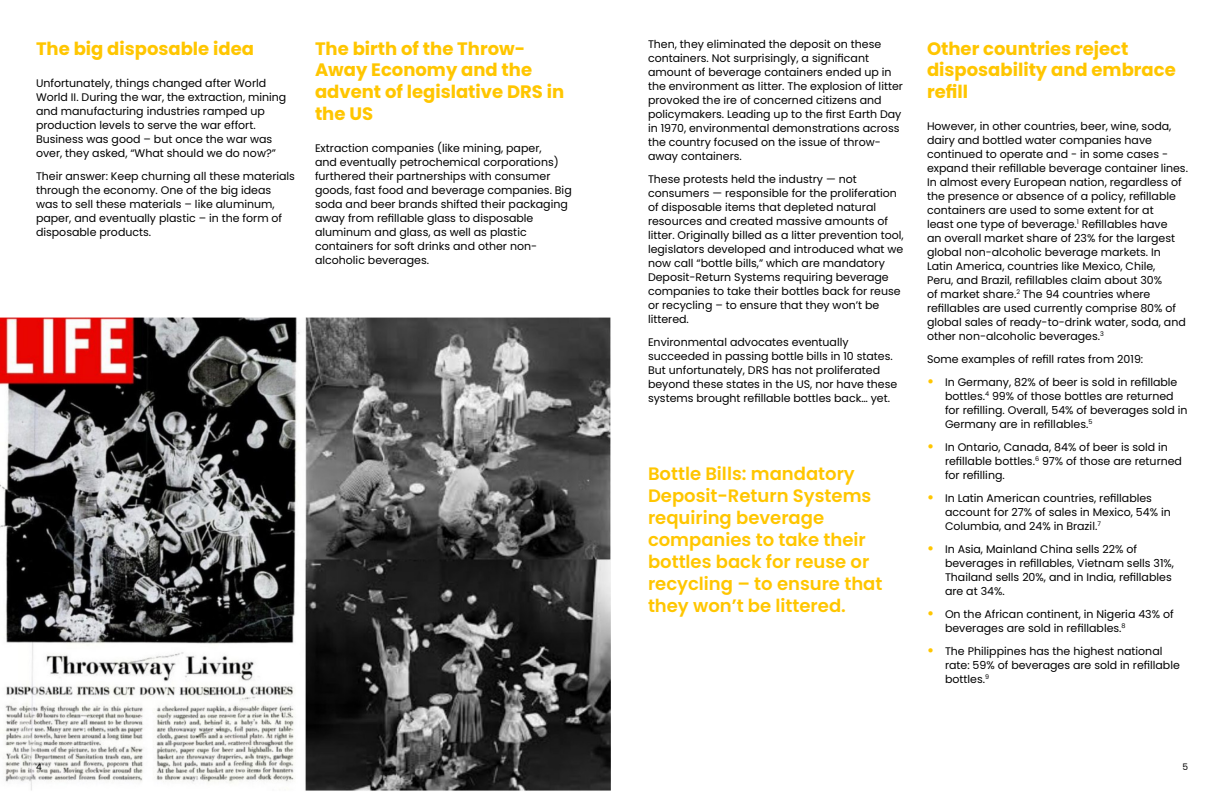
<style>
.page{position:relative;width:1224px;height:792px;background:#fff}
.page>*{position:absolute;margin:0;border:0;box-sizing:border-box;transform-origin:0 0}
.Pull{font:600 18px/22px "Poppins";color:#ffc600}
.Header_1{font:700 18px/21.6px "Poppins";color:#ffc600}
.text{font:11px/14px "Poppins";color:#000}
.t1{font:9px "Poppins";color:#000}
.s1{font-weight:700;font-size:14px;color:#ffc600}
</style>
<div class="page">
<img style="left:0;top:318px;width:611px;height:473px">
<p class="Header_1" style="left:36px;top:38px;width:220px">The big disposable idea</p>
<p class="text" style="left:36px;top:76px;width:252px">Unfortunately, things changed after World World II. During the war, the extraction, mining and manufacturing industries ramped up production levels to serve the war effort.<br>Business was good – but once the war was over, they asked, “What should we do now?”</p>
<p class="text" style="left:36px;top:169px;width:261px">Their answer: Keep churning all these materials through the economy. One of the big ideas was to sell these materials – like aluminum, paper, and eventually plastic – in the form of disposable products.</p>
<p class="Header_1" style="left:315px;top:38px;width:251px">The birth of the Throw-<br>Away Economy and the advent of legislative DRS in the US</p>
<p class="text" style="left:315px;top:141px;width:258px">Extraction companies (like mining, paper,<br>and eventually petrochemical corporations) furthered their partnerships with consumer goods, fast food and beverage companies. Big soda and beer brands shifted their packaging away from refillable glass to disposable aluminum and glass, as well as plastic containers for soft drinks and other non&shy;alcoholic beverages.</p>
<p class="text" style="left:648px;top:37px;width:256px">Then, they eliminated the deposit on these containers. Not surprisingly, a significant amount of beverage containers ended up in the environment as litter. The explosion of litter provoked the ire of concerned citizens and policymakers. Leading up to the first Earth Day in 1970, environmental demonstrations across the country focused on the issue of throw&shy;away containers.</p>
<p class="text" style="left:648px;top:172px;width:257px">These protests held the industry — not consumers — responsible for the proliferation of disposable items that depleted natural resources and created massive amounts of litter. Originally billed as a litter prevention tool, legislators developed and introduced what we now call “bottle bills,” which are mandatory Deposit-Return Systems requiring beverage companies to take their bottles back for reuse or recycling – to ensure that they won’t be littered.</p>
<p class="text" style="left:648px;top:335px;width:251px">Environmental advocates eventually succeeded in passing bottle bills in 10 states.<br>But unfortunately, DRS has not proliferated beyond these states in the US, nor have these systems brought refillable bottles back… yet.</p>
<p class="Pull" style="left:648px;top:462px;width:236px">Bottle Bills: mandatory<br>Deposit-Return Systems requiring beverage companies to take their bottles back for reuse or recycling – to ensure that they won’t be littered.</p>
<p class="Header_1" style="left:927px;top:38px;width:250px">Other countries reject disposability and embrace refill</p>
<p class="text" style="left:927px;top:119px;width:263px">However, in other countries, beer, wine, soda, dairy and bottled water companies have continued to operate and - in some cases - expand their refillable beverage container lines.<br>In almost every European nation, regardless of the presence or absence of a policy, refillable containers are used to some extent for at<br>least one type of beverage.<sup>1</sup> Refillables have<br>an overall market share of 23% for the largest global non-alcoholic beverage markets. In Latin America, countries like Mexico, Chile,<br>Peru, and Brazil, refillables claim about 30%<br>of market share.<sup>2</sup> The 94 countries where refillables are used currently comprise 80% of global sales of ready-to-drink water, soda, and other non-alcoholic beverages.<sup>3</sup></p>
<p class="text" style="left:927px;top:352px;width:218px">Some examples of refill rates from 2019:</p>
<p class="text" style="left:945px;top:375px;width:244px;text-indent:-18px"><span class="s1">•</span> In Germany, 82% of beer is sold in refillable bottles.<sup>4</sup> 99% of those bottles are returned for refilling. Overall, 54% of beverages sold in Germany are in refillables.<sup>5</sup></p>
<p class="text" style="left:945px;top:440px;width:239px;text-indent:-18px"><span class="s1">•</span> In Ontario, Canada, 84% of beer is sold in refillable bottles.<sup>6</sup> 97% of those are returned for refilling.</p>
<p class="text" style="left:945px;top:491px;width:227px;text-indent:-18px"><span class="s1">•</span> In Latin American countries, refillables account for 27% of sales in Mexico, 54% in<br>Columbia, and 24% in Brazil.<sup>7</sup></p>
<p class="text" style="left:945px;top:542px;width:231px;text-indent:-18px"><span class="s1">•</span> In Asia, Mainland China sells 22% of beverages in refillables, Vietnam sells 31%, Thailand sells 20%, and in India, refillables are at 34%.</p>
<p class="text" style="left:945px;top:607px;width:230px;text-indent:-18px"><span class="s1">•</span> On the African continent, in Nigeria 43% of beverages are sold in refillables.<sup>8</sup></p>
<p class="text" style="left:945px;top:644px;width:236px;text-indent:-18px"><span class="s1">•</span> The Philippines has the highest national rate: 59% of beverages are sold in refillable bottles.<sup>9</sup></p>
<p class="t1" style="left:36px;top:762px;width:7px">4</p>
<p class="t1" style="left:1182px;top:762px;width:7px">5</p>
</div>
